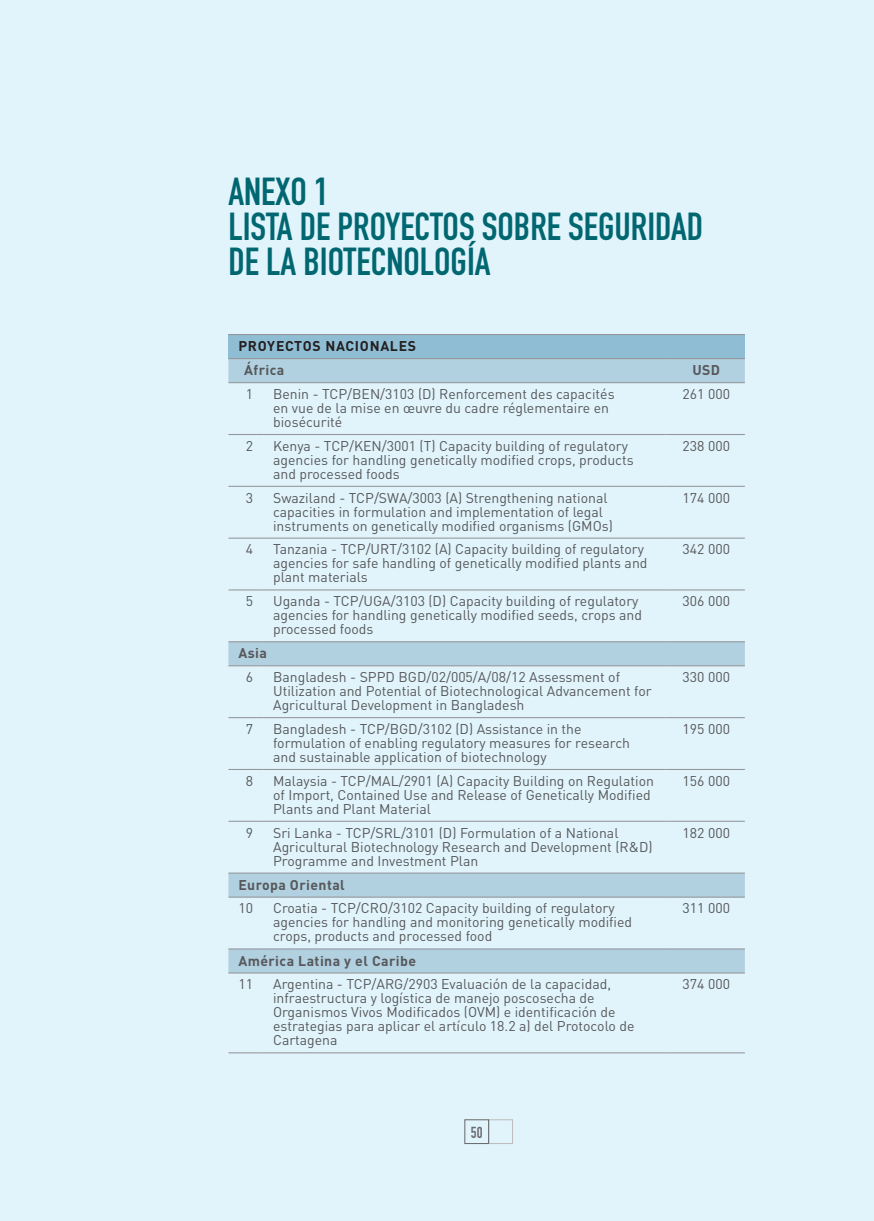
<style>
.page{position:relative;width:874px;height:1221px;background:#fff}
.page>*{position:absolute;margin:0;border:0;box-sizing:border-box;transform-origin:0 0}
.t1{font:38.5px "DIN Engschrift";color:#006771}
.t2{font:15.75px "DIN Engschrift";color:#6c6d70}
.t3{font:14px/14px "DIN";color:#57585a}
.t4{font:700 14px "DIN";letter-spacing:.03em;color:#57585a}
.t5{font:700 14px "DIN";letter-spacing:.05em;color:#231f20}
</style>
<div class="page">
<div style="left:0;top:0;width:873px;height:1220px;background:#e1f4fc"></div>
<div style="left:488px;top:1119px;width:24px;height:24px;border:1px solid #bcbdc0"></div>
<div style="left:464px;top:1119px;width:25px;height:24px;border:1px solid #6c6d70"></div>
<div style="left:228px;top:334px;width:516px;height:24px;background:#8fbed4"></div>
<svg style="left:228px;top:359px;width:516px;height:613px"></svg>
<hr style="left:228px;top:334px;width:35px;height:1px;background:#939598">
<hr style="left:263px;top:334px;width:402px;height:1px;background:#939598">
<hr style="left:665px;top:334px;width:79px;height:1px;background:#939598">
<hr style="left:228px;top:358px;width:35px;height:1px;background:#939598">
<hr style="left:263px;top:358px;width:402px;height:1px;background:#939598">
<hr style="left:665px;top:358px;width:79px;height:1px;background:#939598">
<hr style="left:228px;top:382px;width:35px;height:1px;background:#939598">
<hr style="left:263px;top:382px;width:402px;height:1px;background:#939598">
<hr style="left:665px;top:382px;width:79px;height:1px;background:#939598">
<hr style="left:228px;top:434px;width:35px;height:1px;background:#939598">
<hr style="left:263px;top:434px;width:402px;height:1px;background:#939598">
<hr style="left:665px;top:434px;width:79px;height:1px;background:#939598">
<hr style="left:228px;top:486px;width:35px;height:1px;background:#939598">
<hr style="left:263px;top:486px;width:402px;height:1px;background:#939598">
<hr style="left:665px;top:486px;width:79px;height:1px;background:#939598">
<hr style="left:228px;top:537px;width:35px;height:1px;background:#939598">
<hr style="left:263px;top:537px;width:402px;height:1px;background:#939598">
<hr style="left:665px;top:537px;width:79px;height:1px;background:#939598">
<hr style="left:228px;top:589px;width:35px;height:1px;background:#939598">
<hr style="left:263px;top:589px;width:402px;height:1px;background:#939598">
<hr style="left:665px;top:589px;width:79px;height:1px;background:#939598">
<hr style="left:228px;top:641px;width:35px;height:1px;background:#939598">
<hr style="left:263px;top:641px;width:402px;height:1px;background:#939598">
<hr style="left:665px;top:641px;width:79px;height:1px;background:#939598">
<hr style="left:228px;top:665px;width:35px;height:1px;background:#939598">
<hr style="left:263px;top:665px;width:402px;height:1px;background:#939598">
<hr style="left:665px;top:665px;width:79px;height:1px;background:#939598">
<hr style="left:228px;top:717px;width:35px;height:1px;background:#939598">
<hr style="left:263px;top:717px;width:402px;height:1px;background:#939598">
<hr style="left:665px;top:717px;width:79px;height:1px;background:#939598">
<hr style="left:228px;top:769px;width:35px;height:1px;background:#939598">
<hr style="left:263px;top:769px;width:402px;height:1px;background:#939598">
<hr style="left:665px;top:769px;width:79px;height:1px;background:#939598">
<hr style="left:228px;top:820px;width:35px;height:1px;background:#939598">
<hr style="left:263px;top:820px;width:402px;height:1px;background:#939598">
<hr style="left:665px;top:820px;width:79px;height:1px;background:#939598">
<hr style="left:228px;top:872px;width:35px;height:1px;background:#939598">
<hr style="left:263px;top:872px;width:402px;height:1px;background:#939598">
<hr style="left:665px;top:872px;width:79px;height:1px;background:#939598">
<hr style="left:228px;top:896px;width:35px;height:1px;background:#939598">
<hr style="left:263px;top:896px;width:402px;height:1px;background:#939598">
<hr style="left:665px;top:896px;width:79px;height:1px;background:#939598">
<hr style="left:228px;top:948px;width:35px;height:1px;background:#939598">
<hr style="left:263px;top:948px;width:402px;height:1px;background:#939598">
<hr style="left:665px;top:948px;width:79px;height:1px;background:#939598">
<hr style="left:228px;top:972px;width:35px;height:1px;background:#939598">
<hr style="left:263px;top:972px;width:402px;height:1px;background:#939598">
<hr style="left:665px;top:972px;width:79px;height:1px;background:#939598">
<hr style="left:228px;top:1052px;width:35px;height:1px;background:#939598">
<hr style="left:263px;top:1052px;width:402px;height:1px;background:#939598">
<hr style="left:665px;top:1052px;width:79px;height:1px;background:#939598">
<h1 class="t1" style="left:228px;top:168px;width:32px">ANEXO</h1>
<h1 class="t1" style="left:314px;top:168px;width:16px">1</h1>
<h1 class="t1" style="left:228px;top:203px;width:14px">LISTA</h1>
<h1 class="t1" style="left:299px;top:203px;width:54px">DE PROYECTOS</h1>
<h1 class="t1" style="left:481px;top:203px;width:17px">SOBRE</h1>
<h1 class="t1" style="left:568px;top:203px;width:16px">SEGURIDAD</h1>
<h1 class="t1" style="left:228px;top:238px;width:91px">DELABIOTECNOLOGÍA</h1>
<p class="t5" style="left:238px;top:337px;width:179px">PROYECTOS NACIONALES</p>
<p class="t4" style="left:244px;top:361px;width:42px">África</p>
<p class="t4" style="left:692px;top:361px;width:29px">USD</p>
<p class="t3" style="left:246px;top:387px;width:9px">1</p>
<p class="t3" style="left:273px;top:387px;width:343px">Benin - TCP/BEN/3103 (D) Renforcement des capacités en vue de la mise en œuvre du cadre réglementaire en biosécurité</p>
<p class="t3" style="left:682px;top:387px;width:49px">261 000</p>
<p class="t3" style="left:246px;top:438px;width:9px">2</p>
<p class="t3" style="left:273px;top:438px;width:362px">Kenya - TCP/KEN/3001 (T) Capacity building of regulatory agencies for handling genetically modified crops, products and processed foods</p>
<p class="t3" style="left:682px;top:438px;width:49px">238 000</p>
<p class="t3" style="left:246px;top:490px;width:9px">3</p>
<p class="t3" style="left:273px;top:490px;width:341px">Swaziland - TCP/SWA/3003 (A) Strengthening national capacities in formulation and implementation of legal instruments on genetically modified organisms (GMOs)</p>
<p class="t3" style="left:682px;top:490px;width:49px">174 000</p>
<p class="t3" style="left:246px;top:542px;width:9px">4</p>
<p class="t3" style="left:273px;top:542px;width:376px">Tanzania - TCP/URT/3102 (A) Capacity building of regulatory agencies for safe handling of genetically modified plants and plant materials</p>
<p class="t3" style="left:682px;top:542px;width:49px">342 000</p>
<p class="t3" style="left:246px;top:594px;width:9px">5</p>
<p class="t3" style="left:273px;top:594px;width:370px">Uganda - TCP/UGA/3103 (D) Capacity building of regulatory agencies for handling genetically modified seeds, crops and processed foods</p>
<p class="t3" style="left:682px;top:594px;width:49px">306 000</p>
<p class="t4" style="left:238px;top:644px;width:30px">Asia</p>
<p class="t3" style="left:246px;top:669px;width:9px">6</p>
<p class="t3" style="left:273px;top:669px;width:380px">Bangladesh - SPPD BGD/02/005/A/08/12 Assessment of<br>Utilization and Potential of Biotechnological Advancement for<br>Agricultural Development in Bangladesh</p>
<p class="t3" style="left:682px;top:669px;width:49px">330 000</p>
<p class="t3" style="left:246px;top:721px;width:9px">7</p>
<p class="t3" style="left:273px;top:721px;width:358px">Bangladesh - TCP/BGD/3102 (D) Assistance in the formulation of enabling regulatory measures for research and sustainable application of biotechnology</p>
<p class="t3" style="left:682px;top:721px;width:49px">195 000</p>
<p class="t3" style="left:246px;top:773px;width:9px">8</p>
<p class="t3" style="left:273px;top:773px;width:382px">Malaysia - TCP/MAL/2901 (A) Capacity Building on Regulation of Import, Contained Use and Release of Genetically Modified<br>Plants and Plant Material</p>
<p class="t3" style="left:682px;top:773px;width:49px">156 000</p>
<p class="t3" style="left:246px;top:825px;width:9px">9</p>
<p class="t3" style="left:273px;top:825px;width:381px">Sri Lanka - TCP/SRL/3101 (D) Formulation of a National<br>Agricultural Biotechnology Research and Development (R&amp;D)<br>Programme and Investment Plan</p>
<p class="t3" style="left:682px;top:825px;width:49px">182 000</p>
<p class="t4" style="left:238px;top:875px;width:108px">Europa Oriental</p>
<p class="t3" style="left:238px;top:901px;width:16px">10</p>
<p class="t3" style="left:273px;top:901px;width:360px">Croatia - TCP/CRO/3102 Capacity building of regulatory agencies for handling and monitoring genetically modified crops, products and processed food</p>
<p class="t3" style="left:682px;top:901px;width:49px">311 000</p>
<p class="t4" style="left:238px;top:951px;width:179px">América Latina y el Caribe</p>
<p class="t3" style="left:238px;top:976px;width:16px">11</p>
<p class="t3" style="left:273px;top:976px;width:363px">Argentina - TCP/ARG/2903 Evaluación de la capacidad, infraestructura y logística de manejo poscosecha de Organismos Vivos Modificados (OVM) e identificación de estrategias para aplicar el artículo 18.2 a) del Protocolo de Cartagena</p>
<p class="t3" style="left:682px;top:976px;width:49px">374 000</p>
<p class="t2" style="left:470px;top:1122px;width:13px">50</p>
</div>
